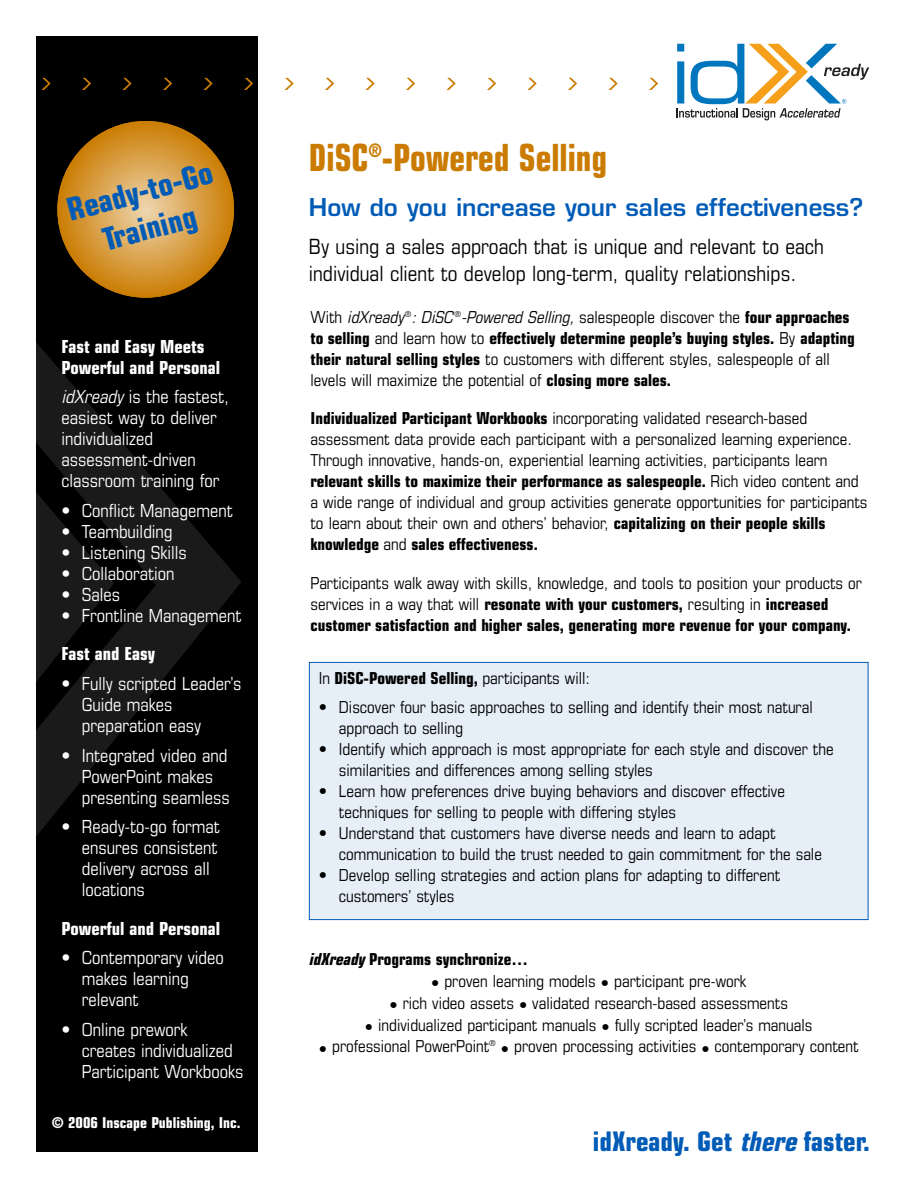
<style>
.page{position:relative;width:918px;height:1188px;background:#fff}
.page>*{position:absolute;margin:0;border:0;box-sizing:border-box;transform-origin:0 0}
.t1{font:700 condensed 37.5px "Eurostile";color:#ca7b00;scale:.9 1}
.t2{font:700 condensed 31.5px/37.8px "Eurostile";color:#005bb7;text-align:center}
.t3{font:700 condensed 27px "Eurostile";color:#005bb7}
.t4{font:600 24px "Eurostile";color:#005bb7}
.t5{font:condensed 21px/27px "Eurostile";color:#000}
.t6{font:condensed 18px/21px "Eurostile";color:#fff}
.t7{font:700 condensed 18px/21px "Eurostile";color:#fff}
.t8{font:condensed 16.5px/21px "Eurostile";color:#000}
.t9{font:700 condensed 16.5px "Eurostile";color:#000}
.t10{font:700 condensed 15px "Eurostile";color:#fff}
.s1{font-style:italic}
.s2{font-weight:700}
.s3{font-weight:400}
</style>
<div class="page">
<div style="left:310px;top:663px;width:558px;height:256px;background:#e6eff8"></div>
<div style="left:309px;top:662px;width:559px;height:258px;border:1px solid #005bb7"></div>
<div style="left:36px;top:36px;width:222px;height:1116px;background:#000"></div>
<svg style="left:36px;top:342px;width:205px;height:494px"></svg>
<svg style="left:36px;top:492px;width:78px;height:190px"></svg>
<svg style="left:676px;top:44px;width:193px;height:76px"></svg>
<svg style="left:41px;top:78px;width:10px;height:12px"></svg>
<svg style="left:82px;top:78px;width:9px;height:12px"></svg>
<svg style="left:122px;top:78px;width:10px;height:12px"></svg>
<svg style="left:163px;top:78px;width:9px;height:12px"></svg>
<svg style="left:203px;top:78px;width:10px;height:12px"></svg>
<svg style="left:244px;top:78px;width:9px;height:12px"></svg>
<svg style="left:284px;top:78px;width:10px;height:12px"></svg>
<svg style="left:325px;top:78px;width:9px;height:12px"></svg>
<svg style="left:365px;top:78px;width:10px;height:12px"></svg>
<svg style="left:406px;top:78px;width:9px;height:12px"></svg>
<svg style="left:446px;top:78px;width:10px;height:12px"></svg>
<svg style="left:487px;top:78px;width:9px;height:12px"></svg>
<svg style="left:527px;top:78px;width:10px;height:12px"></svg>
<svg style="left:568px;top:78px;width:9px;height:12px"></svg>
<svg style="left:608px;top:78px;width:10px;height:12px"></svg>
<svg style="left:649px;top:78px;width:9px;height:12px"></svg>
<svg style="left:57px;top:121px;width:177px;height:177px;background:#d59a3c"></svg>
<h2 class="t2" style="left:64px;top:195px;width:151px;rotate:-15deg">Ready-to-Go<br>Training</h2>
<p class="t7" style="left:62px;top:337px;width:160px">Fast and Easy Meets<br>Powerful and Personal</p>
<p class="t6" style="left:62px;top:388px;width:169px"><span class="s1">idXready</span> is the fastest, easiest way to deliver individualized assessment-driven classroom training for</p>
<p class="t6" style="left:62px;top:502px;width:173px">• Conflict Management</p>
<p class="t6" style="left:62px;top:523px;width:113px">• Teambuilding</p>
<p class="t6" style="left:62px;top:544px;width:127px">• Listening Skills</p>
<p class="t6" style="left:62px;top:565px;width:114px">• Collaboration</p>
<p class="t6" style="left:62px;top:586px;width:60px">• Sales</p>
<p class="t6" style="left:62px;top:607px;width:181px">• Frontline Management</p>
<p class="t7" style="left:62px;top:645px;width:95px">Fast and Easy</p>
<p class="t6" style="left:82px;top:675px;width:161px;text-indent:-20px">• Fully scripted Leader’s<br>Guide makes preparation easy</p>
<p class="t6" style="left:82px;top:746px;width:150px;text-indent:-20px">• Integrated video and<br>PowerPoint makes presenting seamless</p>
<p class="t6" style="left:82px;top:818px;width:140px;text-indent:-20px">• Ready-to-go format ensures consistent delivery across all locations</p>
<p class="t7" style="left:62px;top:919px;width:160px">Powerful and Personal</p>
<p class="t6" style="left:82px;top:949px;width:144px;text-indent:-20px">• Contemporary video makes learning relevant</p>
<p class="t6" style="left:82px;top:1020px;width:163px;text-indent:-20px">• Online prework creates individualized<br>Participant Workbooks</p>
<p class="t10" style="left:52px;top:1117px;width:190px">© 2006 Inscape Publishing, Inc.</p>
<h1 class="t1" style="left:309px;top:144px;width:333px">DiSC<sup>®</sup>-Powered Selling</h1>
<h3 class="t4" style="left:309px;top:198px;width:556px">How do you increase your sales effectiveness?</h3>
<p class="t5" style="left:309px;top:235px;width:517px">By using a sales approach that is unique and relevant to each individual client to develop long-term, quality relationships.</p>
<p class="t8" style="left:310px;top:308px;width:546px">With <span class="s1">idXready</span><sup>®</sup><span class="s1">: DiSC</span><sup>®</sup><span class="s1">-Powered Selling,</span> salespeople discover the <span class="s2">four approaches to selling</span> and learn how to <span class="s2">effectively determine people’s buying styles.</span> By <span class="s2">adapting their natural selling styles</span> to customers with different styles, salespeople of all levels will maximize the potential of <span class="s2">closing more sales.</span></p>
<p class="t8" style="left:310px;top:410px;width:559px"><span class="s2">Individualized Participant Workbooks</span> incorporating validated research-based assessment data provide each participant with a personalized learning experience.<br>Through innovative, hands-on, experiential learning activities, participants learn <span class="s2">relevant skills to maximize their performance as salespeople.</span> Rich video content and a wide range of individual and group activities generate opportunities for participants to learn about their own and others’ behavior, <span class="s2">capitalizing on their people skills knowledge</span> and <span class="s2">sales effectiveness.</span></p>
<p class="t8" style="left:310px;top:574px;width:553px">Participants walk away with skills, knowledge, and tools to position your products or services in a way that will <span class="s2">resonate with your customers,</span> resulting in <span class="s2">increased customer satisfaction and higher sales, generating more revenue for your company.</span></p>
<p class="t9" style="left:319px;top:672px;width:273px"><span class="s3">In</span> DiSC-Powered Selling, <span class="s3">participants will:</span></p>
<p class="t8" style="left:339px;top:698px;width:475px;text-indent:-20px">• Discover four basic approaches to selling and identify their most natural approach to selling</p>
<p class="t8" style="left:339px;top:740px;width:496px;text-indent:-20px">• Identify which approach is most appropriate for each style and discover the similarities and differences among selling styles</p>
<p class="t8" style="left:339px;top:782px;width:448px;text-indent:-20px">• Learn how preferences drive buying behaviors and discover effective techniques for selling to people with differing styles</p>
<p class="t8" style="left:339px;top:824px;width:485px;text-indent:-20px">• Understand that customers have diverse needs and learn to adapt communication to build the trust needed to gain commitment for the sale</p>
<p class="t8" style="left:339px;top:866px;width:443px;text-indent:-20px">• Develop selling strategies and action plans for adapting to different customers’ styles</p>
<p class="t9" style="left:309px;top:953px;width:220px"><span class="s1">idXready</span>Programs synchronize…</p>
<p class="t8" style="left:431px;top:972px;width:317px">• proven learning models • participant pre-work</p>
<p class="t8" style="left:389px;top:994px;width:400px">• rich video assets • validated research-based assessments</p>
<p class="t8" style="left:365px;top:1016px;width:449px">• individualized participant manuals • fully scripted leader’s manuals</p>
<p class="t8" style="left:319px;top:1037px;width:541px">• professional PowerPoint<sup>®</sup> • proven processing activities • contemporary content</p>
<h3 class="t3" style="left:593px;top:1132px;width:279px">idXready. Get <span class="s1">there</span>faster.</h3>
</div>
